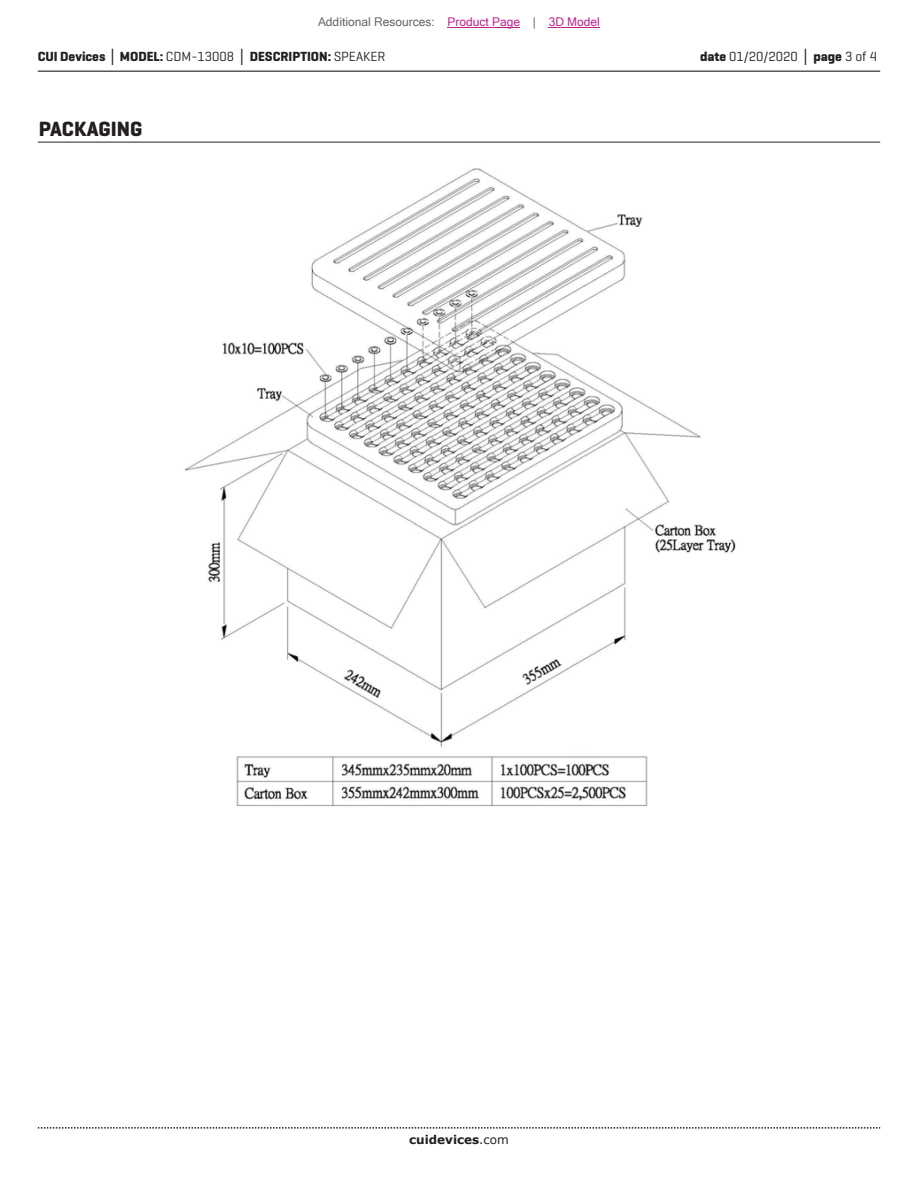
<style>
.page{position:relative;width:918px;height:1188px;background:#fff}
.page>*{position:absolute;margin:0;border:0;box-sizing:border-box;transform-origin:0 0}
.t1{font:700 21px "Geogrotesque";color:#231f20}
.t2{font:700 13.5px "Geogrotesque";color:#231f20}
.t3{font:13.5px "Geogrotesque";color:#231f20}
.t4{font:12px "Microsoft Sans Serif";color:#63676b}
.t5{font:700 12px "Verdana";color:#231f20}
.s1{color:#bd238f}
.s2{font-family:"Verdana"}
.s3{font-weight:400}
.s4{font-weight:700}
.s5{font-family:"Verdana";font-weight:700}
</style>
<div class="page">
<hr style="left:38px;top:71px;width:842px;height:1px;background:#231f20">
<svg style="left:38px;top:1127px;width:842px;height:2px"></svg>
<img style="left:184px;top:168px;width:552px;height:639px">
<hr style="left:38px;top:142px;width:842px;height:1px;background:#231f20">
<hr style="left:448px;top:27px;width:72px;height:1px;background:#bd238f">
<hr style="left:549px;top:27px;width:51px;height:1px;background:#bd238f">
<p class="t4" style="left:318px;top:15px;width:283px">Additional Resources: <span class="s1">Product Page</span> | <span class="s1">3D Model</span></p>
<p class="t2" style="left:38px;top:48px;width:349px">CUI Devices <span class="s2">│</span> MODEL: <span class="s3">CDM-13008</span> <span class="s2">│</span> DESCRIPTION: <span class="s3">SPEAKER</span></p>
<p class="t3" style="left:700px;top:48px;width:179px"><span class="s4">date</span> 01/20/2020 <span class="s5">│</span> <span class="s4">page</span> 3 of 4</p>
<h1 class="t1" style="left:39px;top:116px;width:105px">PACKAGING</h1>
<p class="t5" style="left:409px;top:1131px;width:101px">cuidevices<span class="s3">.com</span></p>
</div>
